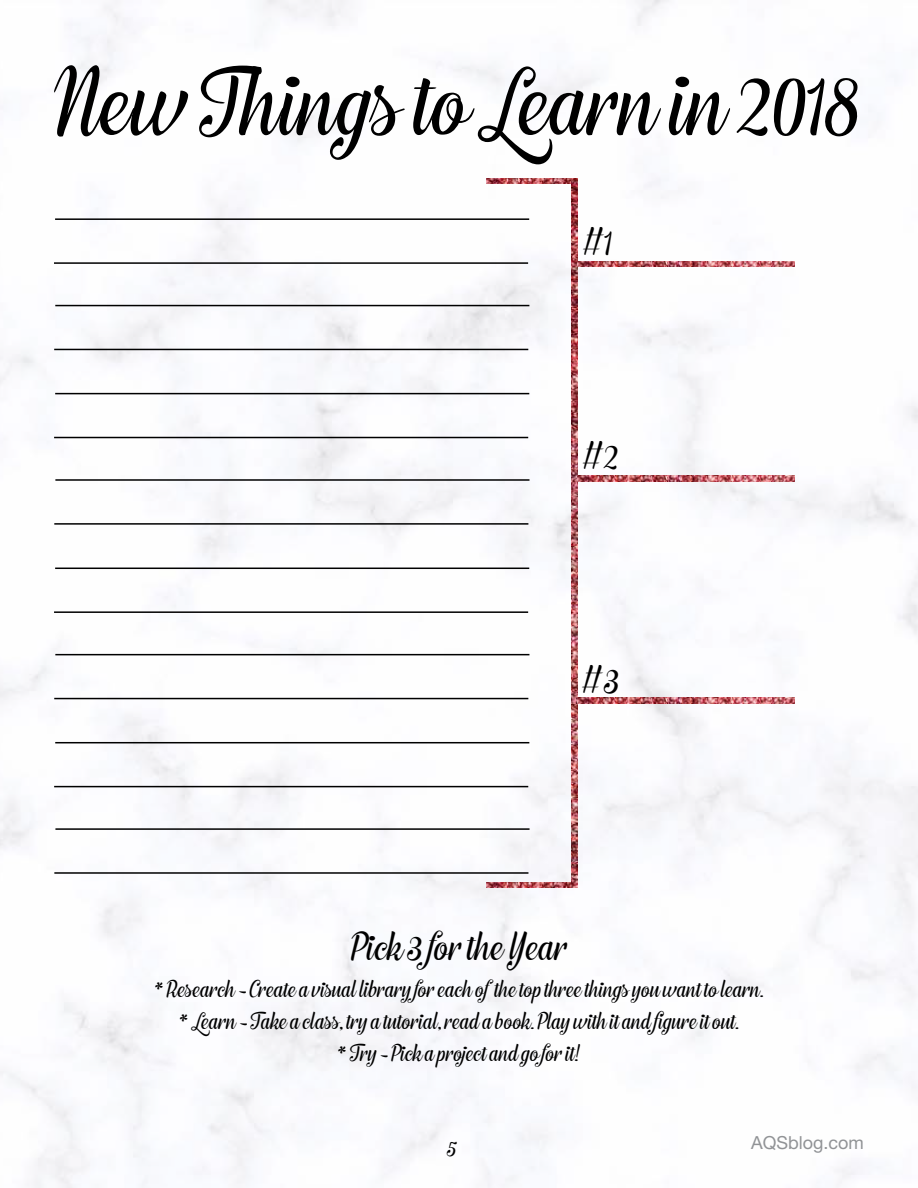
<style>
.page{position:relative;width:918px;height:1188px;background:#fff}
.page>*{position:absolute;margin:0;border:0;box-sizing:border-box;transform-origin:0 0}
.t1{font:300 108px "Journey";color:#000}
.t2{font:300 45px "Journey";color:#000}
.t3{font:300 27px/32.4px "Journey";color:#000;text-align:center}
.t4{font:18px "Helvetica Neue";color:#919396}
</style>
<div class="page">
<img style="left:0;top:0;width:918px;height:1188px">
<hr style="left:54px;top:262px;width:474px;height:2px;background:#000">
<hr style="left:55px;top:218px;width:474px;height:2px;background:#000">
<hr style="left:54px;top:349px;width:474px;height:1px;background:#000">
<hr style="left:55px;top:305px;width:474px;height:1px;background:#000">
<hr style="left:54px;top:437px;width:474px;height:1px;background:#000">
<hr style="left:55px;top:393px;width:474px;height:1px;background:#000">
<hr style="left:54px;top:523px;width:474px;height:2px;background:#000">
<hr style="left:55px;top:479px;width:475px;height:2px;background:#000">
<hr style="left:54px;top:611px;width:474px;height:2px;background:#000">
<hr style="left:55px;top:568px;width:474px;height:1px;background:#000">
<hr style="left:54px;top:698px;width:474px;height:1px;background:#000">
<hr style="left:55px;top:654px;width:474px;height:1px;background:#000">
<hr style="left:54px;top:786px;width:474px;height:1px;background:#000">
<hr style="left:55px;top:742px;width:474px;height:1px;background:#000">
<hr style="left:54px;top:872px;width:474px;height:2px;background:#000">
<hr style="left:55px;top:828px;width:475px;height:2px;background:#000">
<img style="left:486px;top:178px;width:86px;height:6px">
<img style="left:486px;top:882px;width:86px;height:5px">
<img style="left:572px;top:178px;width:5px;height:710px">
<img style="left:577px;top:261px;width:218px;height:5px">
<img style="left:577px;top:476px;width:218px;height:5px">
<img style="left:577px;top:698px;width:218px;height:5px">
<h1 class="t1" style="left:54px;top:49px;width:807px">New Things to Learn in 2018</h1>
<h2 class="t2" style="left:583px;top:219px;width:31px">#1</h2>
<h2 class="t2" style="left:582px;top:433px;width:38px">#2</h2>
<h2 class="t2" style="left:582px;top:657px;width:39px">#3</h2>
<h2 class="t2" style="left:351px;top:924px;width:218px">Pick 3 for the Year</h2>
<p class="t3" style="left:154px;top:973px;width:611px">* Research - Create a visual library for each of the top three things you want to learn. * Learn - Take a class, try a tutorial, read a book. Play with it and figure it out.<br>* Try - Pick a project and go for it!</p>
<p class="t3" style="left:447px;top:1133px;width:11px">5</p>
<p class="t4" style="left:751px;top:1132px;width:114px">AQSblog.com</p>
</div>
